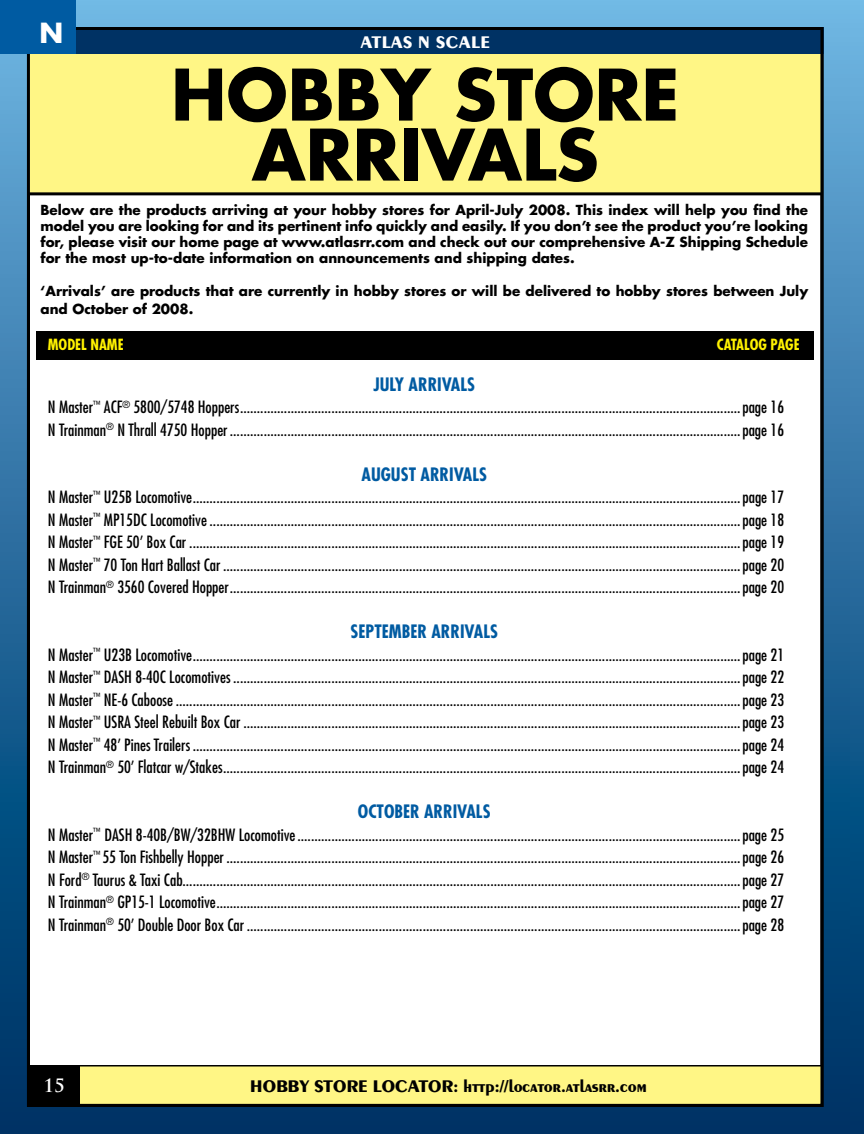
<style>
.page{position:relative;width:864px;height:1134px;background:#fff}
.page>*{position:absolute;margin:0;border:0;box-sizing:border-box;transform-origin:0 0}
.t1{font:700 69px/60px "Futura";color:#000;text-align:center}
.t2{font:700 27px "Futura";color:#fff}
.t3{font:700 condensed 18px "Futura";color:#005ba2}
.t4{font:700 18px "Peignot";letter-spacing:-.025em;color:#000}
.t5{font:700 18px "Peignot";color:#fff}
.t6{font:700 18px "Trajan Pro";color:#fff}
.t7{font:condensed 16.5px/22.5px "Futura";color:#000;text-align:justify}
.t8{font:700 condensed 15px "Futura";color:#fff200}
.t9{font:700 13.5px/16.2px "Futura";color:#000;text-align:justify}
</style>
<div class="page">
<div style="left:0;top:0;width:864px;height:1134px;background:linear-gradient(to bottom,#6bb1df,#002b5f)"></div>
<div style="left:27px;top:27px;width:797px;height:1080px;background:#fff;border:3px solid #000"></div>
<div style="left:27px;top:28px;width:796px;height:26px;background:#003264"></div>
<div style="left:29px;top:1066px;width:794px;height:40px;background:#fff685"></div>
<div style="left:28px;top:1065px;width:52px;height:41px;background:#000"></div>
<hr style="left:27px;top:1065px;width:795px;height:1px;background:#000">
<div style="left:28px;top:54px;width:794px;height:139px;background:#fff685"></div>
<div style="left:0;top:0;width:76px;height:54px;background:#005ba2"></div>
<hr style="left:28px;top:192px;width:793px;height:3px;background:#000">
<svg style="left:850px;top:0;width:14px;height:1134px;background:#2c6fa0"></svg>
<div style="left:36px;top:332px;width:778px;height:28px;background:#000"></div>
<h2 class="t2" style="left:40px;top:14px;width:25px">N</h2>
<p class="t5" style="left:360px;top:31px;width:131px">ATLAS N SCALE</p>
<h1 class="t1" style="left:171px;top:63px;width:510px">HOBBY STORE<br>ARRIVALS</h1>
<p class="t9" style="left:40px;top:201px;width:769px">Below are the products arriving at your hobby stores for April-July 2008. This index will help you find the model you are looking for and its pertinent info quickly and easily. If you don’t see the product you’re looking for, please visit our home page at www.atlasrr.com and check out our comprehensive A-Z Shipping Schedule for the most up-to-date information on announcements and shipping dates.</p>
<p class="t9" style="left:40px;top:281px;width:769px;line-height:18px">‘Arrivals’ are products that are currently in hobby stores or will be delivered to hobby stores between July and October of 2008.</p>
<p class="t8" style="left:48px;top:336px;width:77px">MODEL NAME</p>
<p class="t8" style="left:717px;top:336px;width:84px">CATALOG PAGE</p>
<p class="t3" style="left:373px;top:373px;width:103px">JULY ARRIVALS</p>
<p class="t7" style="left:48px;top:396px;width:738px">N Master<sup>™</sup> ACF<sup>®</sup> 5800/5748 Hoppers....................................................................................................................................................page 16<br>N Trainman<sup>®</sup> N Thrall 4750 Hopper.......................................................................................................................................................page 16</p>
<p class="t3" style="left:362px;top:463px;width:127px">AUGUST ARRIVALS</p>
<p class="t7" style="left:48px;top:486px;width:738px">N Master<sup>™</sup> U25B Locomotive..................................................................................................................................................................page 17<br>N Master<sup>™</sup> MP15DC Locomotive.............................................................................................................................................................page 18<br>N Master<sup>™</sup> FGE 50’ Box Car ...................................................................................................................................................................page 19<br>N Master<sup>™</sup> 70 Ton Hart Ballast Car .........................................................................................................................................................page 20<br>N Trainman<sup>®</sup> 3560 Covered Hopper.......................................................................................................................................................page 20</p>
<p class="t3" style="left:351px;top:621px;width:149px">SEPTEMBER ARRIVALS</p>
<p class="t7" style="left:48px;top:643px;width:738px">N Master<sup>™</sup> U23B Locomotive..................................................................................................................................................................page 21<br>N Master<sup>™</sup> DASH 8-40C Locomotives ......................................................................................................................................................page 22<br>N Master<sup>™</sup> NE-6 Caboose .......................................................................................................................................................................page 23<br>N Master<sup>™</sup> USRA Steel Rebuilt Box Car ...................................................................................................................................................page 23<br>N Master<sup>™</sup> 48’ Pines Trailers ..................................................................................................................................................................page 24<br>N Trainman<sup>®</sup> 50’ Flatcar w/Stakes.........................................................................................................................................................page 24</p>
<p class="t3" style="left:358px;top:801px;width:134px">OCTOBER ARRIVALS</p>
<p class="t7" style="left:48px;top:823px;width:738px">N Master<sup>™</sup> DASH 8-40B/BW/32BHW Locomotive...................................................................................................................................page 25<br>N Master<sup>™</sup> 55 Ton Fishbelly Hopper ........................................................................................................................................................page 26<br>N Ford<sup>®</sup> Taurus &amp; Taxi Cab.....................................................................................................................................................................page 27<br>N Trainman<sup>®</sup> GP15-1 Locomotive...........................................................................................................................................................page 27<br>N Trainman<sup>®</sup> 50’ Double Door Box Car ..................................................................................................................................................page 28</p>
<p class="t6" style="left:43px;top:1074px;width:23px">15</p>
<p class="t4" style="left:250px;top:1076px;width:399px">HOBBY STORE LOCATOR: http://locator.atlasrr.com</p>
</div>
